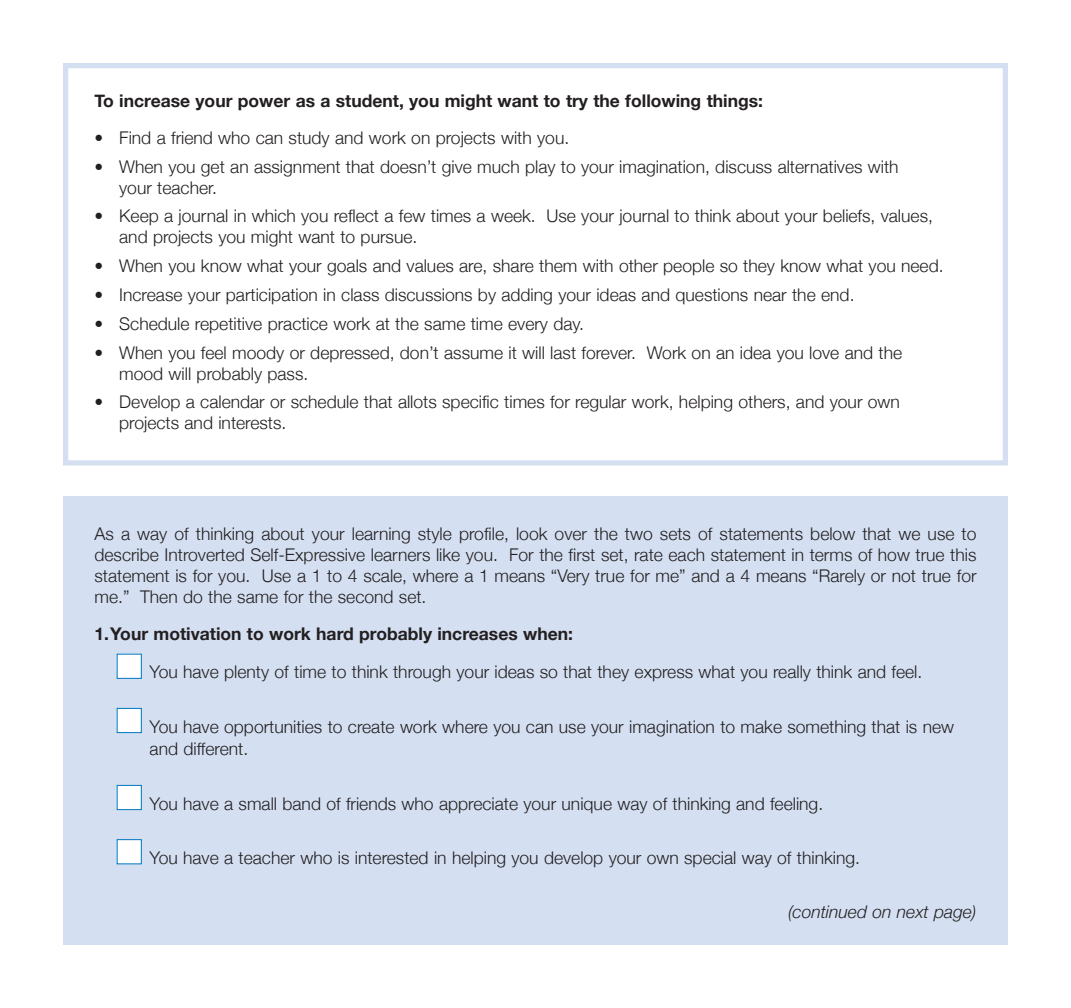
<style>
.page{position:relative;width:1071px;height:1008px;background:#fff}
.page>*{position:absolute;margin:0;border:0;box-sizing:border-box;transform-origin:0 0}
.t1{font:300 17.5px/21px "Helvetica Neue";color:#231f20}
.t2{font:700 17.5px "Helvetica Neue";color:#231f20}
.t3{font:italic 300 17.5px "Helvetica Neue";color:#231f20}
.s1{color:#fff}
</style>
<div class="page">
<div style="left:63px;top:496px;width:945px;height:449px;background:#d4e0f2"></div>
<div style="left:63px;top:63px;width:945px;height:403px;border:5px solid #d4e0f2"></div>
<p class="t2" style="left:94px;top:90px;width:670px">To increase your power as a student, you might want to try the following things:</p>
<p class="t1" style="left:94px;top:127px;width:476px">• Find a friend who can study and work on projects with you.</p>
<p class="t1" style="left:119px;top:155px;width:781px;text-indent:-25px">• When you get an assignment that doesn’t give much play to your imagination, discuss alternatives with your teacher.</p>
<p class="t1" style="left:119px;top:205px;width:815px;text-indent:-25px">• Keep a journal in which you reflect a few times a week. Use your journal to think about your beliefs, values, and projects you might want to pursue.</p>
<p class="t1" style="left:94px;top:255px;width:851px">• When you know what your goals and values are, share them with other people so they know what you need.</p>
<p class="t1" style="left:94px;top:284px;width:762px">• Increase your participation in class discussions by adding your ideas and questions near the end.</p>
<p class="t1" style="left:94px;top:313px;width:491px">• Schedule repetitive practice work at the same time every day.</p>
<p class="t1" style="left:119px;top:342px;width:785px;text-indent:-25px">• When you feel moody or depressed, don’t assume it will last forever. Work on an idea you love and the mood will probably pass.</p>
<p class="t1" style="left:119px;top:391px;width:782px;text-indent:-25px">• Develop a calendar or schedule that allots specific times for regular work, helping others, and your own projects and interests.</p>
<p class="t1" style="left:94px;top:523px;width:884px;text-align:justify">As a way of thinking about your learning style profile, look over the two sets of statements below that we use to describe Introverted Self-Expressive learners like you. For the first set, rate each statement in terms of how true this statement is for you. Use a 1 to 4 scale, where a 1 means “Very true for me” and a 4 means “Rarely or not true for me.” Then do the same for the second set.</p>
<p class="t2" style="left:94px;top:623px;width:480px">1.Your motivation to work hard probably increases when:</p>
<p class="t1" style="left:116px;top:661px;width:808px"><span class="s1">■</span> You have plenty of time to think through your ideas so that they express what you really think and feel.</p>
<p class="t1" style="left:150px;top:715px;width:806px;line-height:22.8px;text-indent:-34px"><span class="s1">■</span> You have opportunities to create work where you can use your imagination to make something that is new and different.</p>
<p class="t1" style="left:116px;top:793px;width:709px"><span class="s1">■</span> You have a small band of friends who appreciate your unique way of thinking and feeling.</p>
<p class="t1" style="left:116px;top:847px;width:746px"><span class="s1">■</span> You have a teacher who is interested in helping you develop your own special way of thinking.</p>
<p class="t3" style="left:788px;top:901px;width:190px">(continued on next page)</p>
</div>
